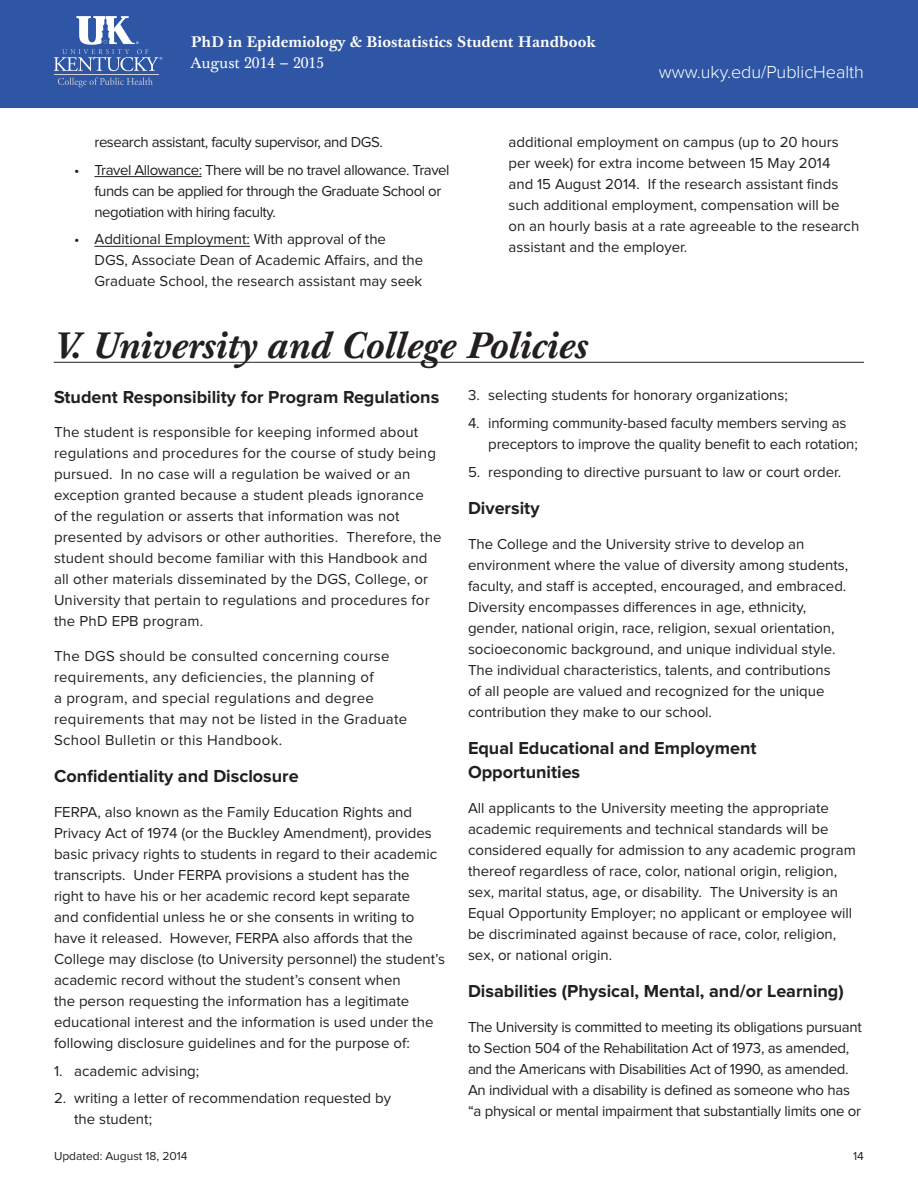
<style>
.page{position:relative;width:918px;height:1188px;background:#fff}
.page>*{position:absolute;margin:0;border:0;box-sizing:border-box;transform-origin:0 0}
.t1{font:italic 700 36px "Baskerville 10 Pro";color:#231f20}
.t2{font:700 18px/24px "Proxima Nova";color:#231f20}
.t3{font:300 18px "Proxima Nova";color:#fff}
.t4{font:15px/21px "Proxima Nova";color:#231f20}
.t5{font:15px/21px "Proxima Nova";letter-spacing:-.02em;color:#231f20}
.t6{font:15px/21px "Proxima Nova";letter-spacing:.02em;color:#231f20}
.t7{font:15px/21px "Proxima Nova";letter-spacing:-.03em;color:#231f20}
.t8{font:700 15px "Baskerville 10 Pro";color:#fff}
.t9{font:15px "Baskerville 10 Pro";color:#fff}
.t10{font:12px "Proxima Nova";color:#231f20}
</style>
<div class="page">
<div style="left:0;top:0;width:918px;height:108px;background:#2f56a4"></div>
<hr style="left:54px;top:74px;width:104px;height:1px;background:#d1d2d4">
<svg style="left:54px;top:16px;width:108px;height:55px"></svg>
<svg style="left:58px;top:78px;width:95px;height:9px"></svg>
<hr style="left:94px;top:176px;width:108px;height:1px;background:#231f20">
<hr style="left:94px;top:246px;width:156px;height:1px;background:#231f20">
<hr style="left:54px;top:362px;width:810px;height:1px;background:#231f20">
<p class="t8" style="left:191px;top:32px;width:407px">PhD in Epidemiology &amp; Biostatistics Student Handbook</p>
<p class="t9" style="left:191px;top:53px;width:135px">August 2014 – 2015</p>
<p class="t3" style="left:659px;top:63px;width:207px">www.uky.edu/PublicHealth</p>
<p class="t7" style="left:94px;top:132px;width:290px">research assistant, faculty supervisor, and DGS.</p>
<p class="t7" style="left:94px;top:160px;width:357px;text-indent:-20px">• Travel Allowance: There will be no travel allowance. Travel funds can be applied for through the Graduate School or negotiation with hiring faculty.</p>
<p class="t4" style="left:94px;top:229px;width:330px;text-indent:-20px">• Additional Employment: With approval of the<br>DGS, Associate Dean of Academic Affairs, and the<br>Graduate School, the research assistant may seek</p>
<p class="t4" style="left:508px;top:132px;width:352px">additional employment on campus (up to 20 hours per week) for extra income between 15 May 2014<br>and 15 August 2014. If the research assistant finds such additional employment, compensation will be on an hourly basis at a rate agreeable to the research assistant and the employer.</p>
<h1 class="t1" style="left:54px;top:322px;width:536px">V. University and College Policies</h1>
<p class="t2" style="left:54px;top:386px;width:387px">Student Responsibility for Program Regulations</p>
<p class="t4" style="left:54px;top:422px;width:389px">The student is responsible for keeping informed about regulations and procedures for the course of study being pursued. In no case will a regulation be waived or an exception granted because a student pleads ignorance<br>of the regulation or asserts that information was not presented by advisors or other authorities. Therefore, the student should become familiar with this Handbook and all other materials disseminated by the DGS, College, or University that pertain to regulations and procedures for the PhD EPB program.</p>
<p class="t6" style="left:54px;top:646px;width:355px">The DGS should be consulted concerning course requirements, any deficiencies, the planning of<br>a program, and special regulations and degree requirements that may not be listed in the Graduate School Bulletin or this Handbook.</p>
<p class="t2" style="left:54px;top:765px;width:246px">Confidentiality and Disclosure</p>
<p class="t4" style="left:54px;top:802px;width:393px">FERPA, also known as the Family Education Rights and Privacy Act of 1974 (or the Buckley Amendment), provides basic privacy rights to students in regard to their academic transcripts. Under FERPA provisions a student has the<br>right to have his or her academic record kept separate<br>and confidential unless he or she consents in writing to have it released. However, FERPA also affords that the College may disclose (to University personnel) the student’s academic record without the student’s consent when<br>the person requesting the information has a legitimate educational interest and the information is used under the following disclosure guidelines and for the purpose of:</p>
<p class="t4" style="left:54px;top:1061px;width:147px">1. academic advising;</p>
<p class="t4" style="left:74px;top:1088px;width:318px;text-indent:-20px">2. writing a letter of recommendation requested by the student;</p>
<p class="t4" style="left:468px;top:386px;width:322px">3. selecting students for honorary organizations;</p>
<p class="t4" style="left:488px;top:413px;width:371px;text-indent:-20px">4. informing community-based faculty members serving as preceptors to improve the quality benefit to each rotation;</p>
<p class="t4" style="left:468px;top:462px;width:375px">5. responding to directive pursuant to law or court order.</p>
<p class="t2" style="left:468px;top:497px;width:73px">Diversity</p>
<p class="t4" style="left:468px;top:534px;width:382px">The College and the University strive to develop an environment where the value of diversity among students, faculty, and staff is accepted, encouraged, and embraced.<br>Diversity encompasses differences in age, ethnicity, gender, national origin, race, religion, sexual orientation, socioeconomic background, and unique individual style.<br>The individual characteristics, talents, and contributions<br>of all people are valued and recognized for the unique contribution they make to our school.</p>
<p class="t2" style="left:468px;top:737px;width:290px">Equal Educational and Employment<br>Opportunities</p>
<p class="t4" style="left:468px;top:798px;width:389px">All applicants to the University meeting the appropriate academic requirements and technical standards will be considered equally for admission to any academic program thereof regardless of race, color, national origin, religion, sex, marital status, age, or disability. The University is an Equal Opportunity Employer; no applicant or employee will be discriminated against because of race, color, religion, sex, or national origin.</p>
<p class="t2" style="left:468px;top:980px;width:377px">Disabilities (Physical, Mental, and/or Learning)</p>
<p class="t5" style="left:468px;top:1017px;width:395px">The University is committed to meeting its obligations pursuant to Section 504 of the Rehabilitation Act of 1973, as amended, and the Americans with Disabilities Act of 1990, as amended.<br>An individual with a disability is defined as someone who has “a physical or mental impairment that substantially limits one or</p>
<p class="t10" style="left:54px;top:1150px;width:135px">Updated: August 18, 2014</p>
<p class="t10" style="left:853px;top:1150px;width:12px">14</p>
</div>
